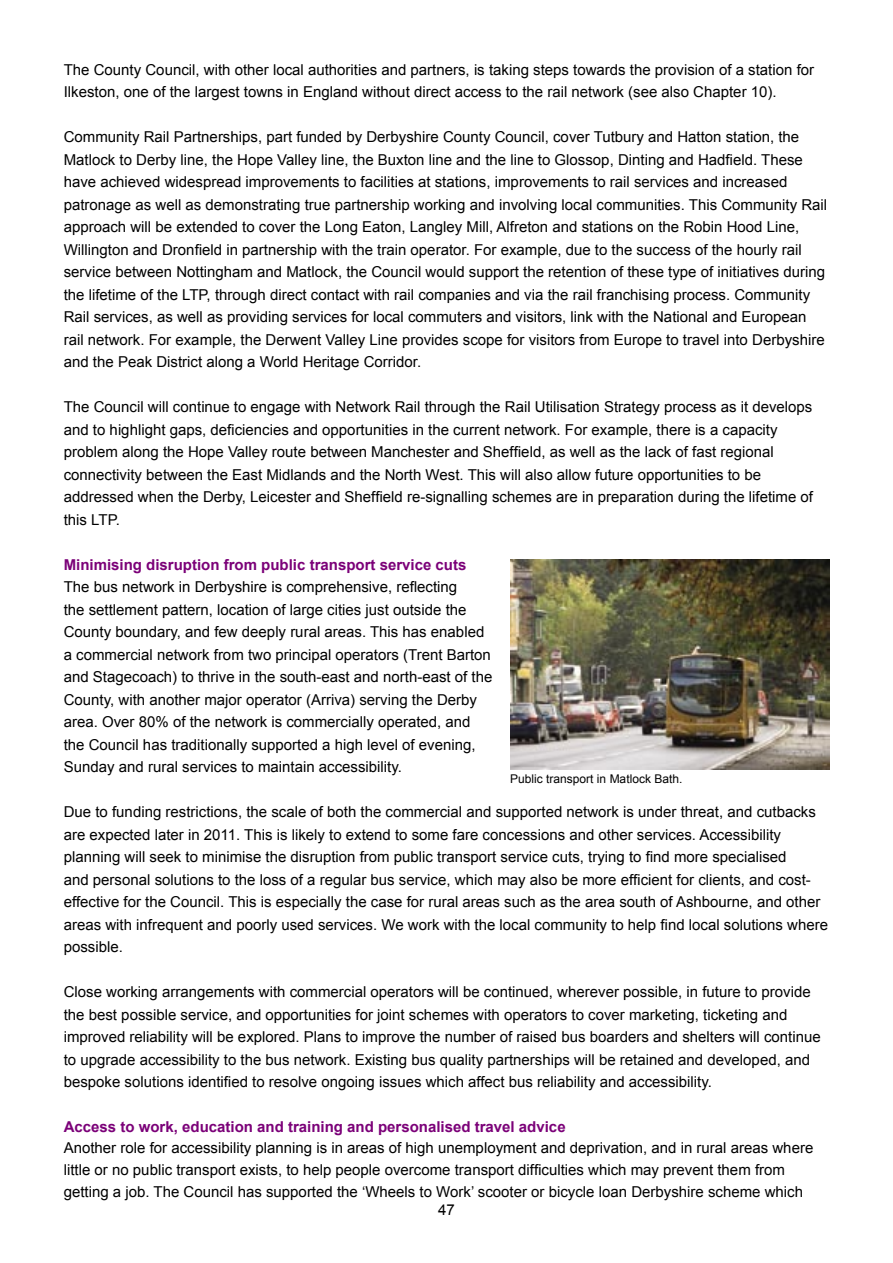
<style>
.page{position:relative;width:893px;height:1263px;background:#fff}
.page>*{position:absolute;margin:0;border:0;box-sizing:border-box;transform-origin:0 0}
.t1{font:15px/22.5px "Arial";color:#000}
.t2{font:700 15px "Arial";color:#7b0078}
.t3{font:12px "Arial";color:#000}
</style>
<div class="page">
<img style="left:510px;top:559px;width:319px;height:211px">
<p class="t1" style="left:64px;top:58px;width:752px">The County Council, with other local authorities and partners, is taking steps towards the provision of a station for<br>Ilkeston, one of the largest towns in England without direct access to the rail network (see also Chapter 10).</p>
<p class="t1" style="left:64px;top:126px;width:765px">Community Rail Partnerships, part funded by Derbyshire County Council, cover Tutbury and Hatton station, the Matlock to Derby line, the Hope Valley line, the Buxton line and the line to Glossop, Dinting and Hadfield. These have achieved widespread improvements to facilities at stations, improvements to rail services and increased patronage as well as demonstrating true partnership working and involving local communities. This Community Rail approach will be extended to cover the Long Eaton, Langley Mill, Alfreton and stations on the Robin Hood Line, Willington and Dronfield in partnership with the train operator. For example, due to the success of the hourly rail service between Nottingham and Matlock, the Council would support the retention of these type of initiatives during the lifetime of the LTP, through direct contact with rail companies and via the rail franchising process. Community Rail services, as well as providing services for local commuters and visitors, link with the National and European rail network. For example, the Derwent Valley Line provides scope for visitors from Europe to travel into Derbyshire and the Peak District along a World Heritage Corridor.</p>
<p class="t1" style="left:64px;top:396px;width:751px">The Council will continue to engage with Network Rail through the Rail Utilisation Strategy process as it develops and to highlight gaps, deficiencies and opportunities in the current network. For example, there is a capacity problem along the Hope Valley route between Manchester and Sheffield, as well as the lack of fast regional connectivity between the East Midlands and the North West. This will also allow future opportunities to be addressed when the Derby, Leicester and Sheffield re-signalling schemes are in preparation during the lifetime of this LTP.</p>
<p class="t2" style="left:64px;top:556px;width:404px">Minimising disruption from public transport service cuts</p>
<p class="t1" style="left:64px;top:576px;width:430px">The bus network in Derbyshire is comprehensive, reflecting<br>the settlement pattern, location of large cities just outside the County boundary, and few deeply rural areas. This has enabled a commercial network from two principal operators (Trent Barton and Stagecoach) to thrive in the south-east and north-east of the County, with another major operator (Arriva) serving the Derby area. Over 80% of the network is commercially operated, and the Council has traditionally supported a high level of evening, Sunday and rural services to maintain accessibility.</p>
<p class="t1" style="left:64px;top:801px;width:766px">Due to funding restrictions, the scale of both the commercial and supported network is under threat, and cutbacks are expected later in 2011. This is likely to extend to some fare concessions and other services. Accessibility planning will seek to minimise the disruption from public transport service cuts, trying to find more specialised<br>and personal solutions to the loss of a regular bus service, which may also be more efficient for clients, and cost&shy;effective for the Council. This is especially the case for rural areas such as the area south of Ashbourne, and other areas with infrequent and poorly used services. We work with the local community to help find local solutions where possible.</p>
<p class="t1" style="left:64px;top:981px;width:758px">Close working arrangements with commercial operators will be continued, wherever possible, in future to provide the best possible service, and opportunities for joint schemes with operators to cover marketing, ticketing and improved reliability will be explored. Plans to improve the number of raised bus boarders and shelters will continue to upgrade accessibility to the bus network. Existing bus quality partnerships will be retained and developed, and bespoke solutions identified to resolve ongoing issues which affect bus reliability and accessibility.</p>
<p class="t2" style="left:64px;top:1118px;width:503px">Access to work, education and training and personalised travel advice</p>
<p class="t1" style="left:64px;top:1137px;width:751px;line-height:21.8px">Another role for accessibility planning is in areas of high unemployment and deprivation, and in rural areas where little or no public transport exists, to help people overcome transport difficulties which may prevent them from getting a job. The Council has supported the ‘Wheels to Work’ scooter or bicycle loan Derbyshire scheme which</p>
<p class="t3" style="left:510px;top:772px;width:174px">Public transport in Matlock Bath.</p>
<p class="t1" style="left:438px;top:1199px;width:18px">47</p>
</div>
